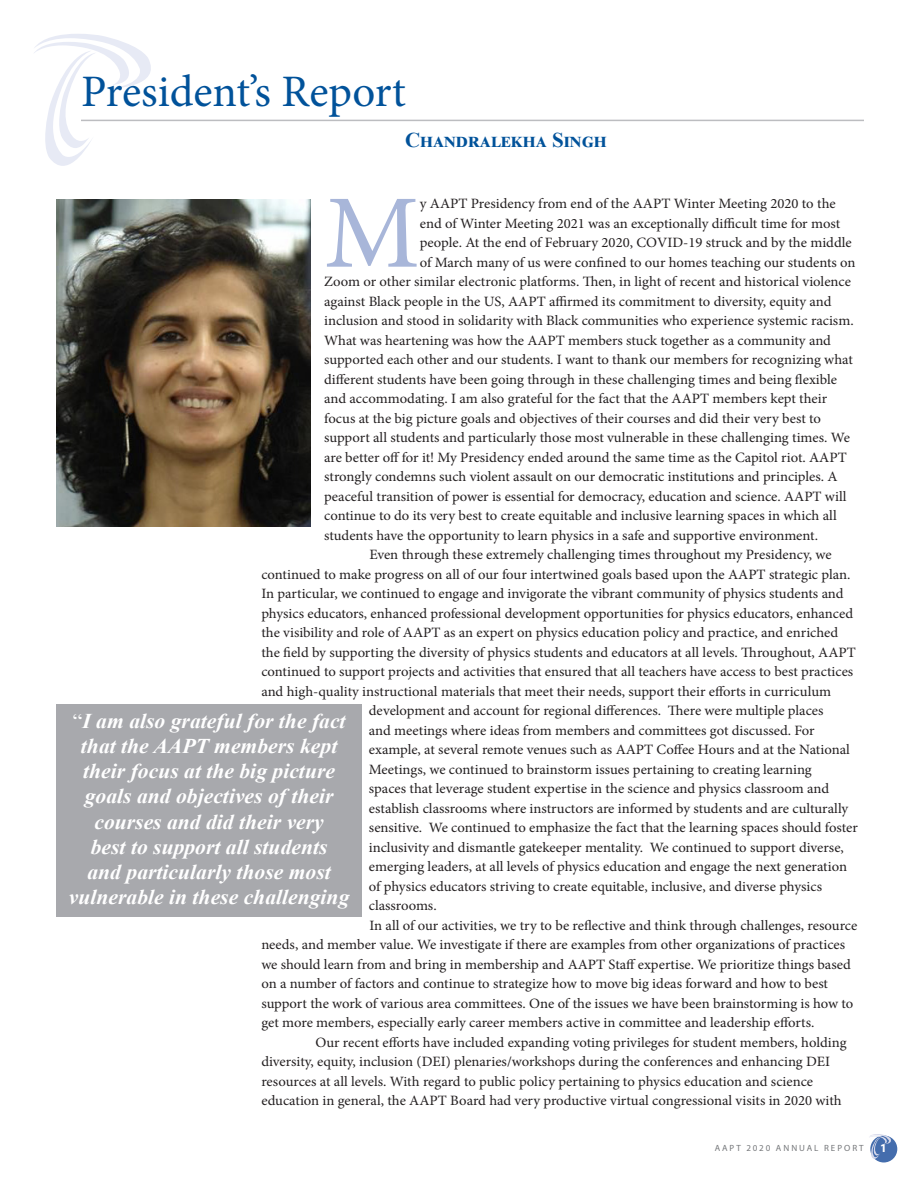
<style>
.page{position:relative;width:918px;height:1188px;background:#fff}
.page>*{position:absolute;margin:0;border:0;box-sizing:border-box;transform-origin:0 0}
.Drop_Cap{font:104.25px "Minion Pro";color:#a8b6d9}
.t1{font:45px "Minion Pro";color:#01529a}
.Call_outs{font:italic 700 21px/25.2px "Times New Roman";color:#fff;text-align:center}
.t2{font:700 21px "Times New Roman";letter-spacing:.025em;color:#01529a}
.Drop_Cap-2{font:14.25px/19.5px "Minion Pro";color:#231f20}
.t3{font:700 12px "Myriad Pro";color:#fff}
.t4{font:9px "Myriad Pro";letter-spacing:.22em;color:#76787b}
.s1{font-weight:400;font-style:normal}
</style>
<div class="page">
<svg style="left:34px;top:34px;width:130px;height:132px"></svg>
<div style="left:870px;top:1136px;width:27px;height:26px;background:#446dad;border-radius:50%"></div>
<svg style="left:870px;top:1134px;width:23px;height:25px"></svg>
<div style="left:56px;top:704px;width:306px;height:213px;background:#a8a9ad"></div>
<img style="left:56px;top:200px;width:255px;height:326px">
<hr style="left:81px;top:120px;width:783px;height:1px;background:#bcbdc0">
<h1 class="t1" style="left:81px;top:62px;width:326px">President’s Report</h1>
<h2 class="t2" style="left:405px;top:125px;width:202px">Chandralekha Singh</h2>
<p class="Drop_Cap" style="left:324px;top:164px;width:97px">M</p>
<p class="Drop_Cap-2" style="left:420px;top:194px;width:417px">y AAPT Presidency from end of the AAPT Winter Meeting 2020 to the</p>
<p class="Drop_Cap-2" style="left:420px;top:213px;width:422px">end of Winter Meeting 2021 was an exceptionally difficult time for most</p>
<p class="Drop_Cap-2" style="left:420px;top:233px;width:433px">people. At the end of February 2020, COVID-19 struck and by the middle</p>
<p class="Drop_Cap-2" style="left:420px;top:252px;width:437px">of March many of us were confined to our homes teaching our students on</p>
<p class="Drop_Cap-2" style="left:324px;top:272px;width:528px">Zoom or other similar electronic platforms. Then, in light of recent and historical violence</p>
<p class="Drop_Cap-2" style="left:324px;top:291px;width:509px">against Black people in the US, AAPT affirmed its commitment to diversity, equity and</p>
<p class="Drop_Cap-2" style="left:324px;top:311px;width:531px">inclusion and stood in solidarity with Black communities who experience systemic racism.</p>
<p class="Drop_Cap-2" style="left:324px;top:330px;width:508px">What was heartening was how the AAPT members stuck together as a community and</p>
<p class="Drop_Cap-2" style="left:324px;top:350px;width:530px">supported each other and our students. I want to thank our members for recognizing what</p>
<p class="Drop_Cap-2" style="left:324px;top:369px;width:515px">different students have been going through in these challenging times and being flexible</p>
<p class="Drop_Cap-2" style="left:324px;top:389px;width:505px">and accommodating. I am also grateful for the fact that the AAPT members kept their</p>
<p class="Drop_Cap-2" style="left:324px;top:408px;width:498px">focus at the big picture goals and objectives of their courses and did their very best to</p>
<p class="Drop_Cap-2" style="left:324px;top:428px;width:527px">support all students and particularly those most vulnerable in these challenging times. We</p>
<p class="Drop_Cap-2" style="left:324px;top:447px;width:524px">are better off for it! My Presidency ended around the same time as the Capitol riot. AAPT</p>
<p class="Drop_Cap-2" style="left:324px;top:467px;width:515px">strongly condemns such violent assault on our democratic institutions and principles. A</p>
<p class="Drop_Cap-2" style="left:324px;top:486px;width:524px">peaceful transition of power is essential for democracy, education and science. AAPT will</p>
<p class="Drop_Cap-2" style="left:324px;top:506px;width:514px">continue to do its very best to create equitable and inclusive learning spaces in which all</p>
<p class="Drop_Cap-2" style="left:324px;top:525px;width:495px">students have the opportunity to learn physics in a safe and supportive environment.</p>
<p class="Drop_Cap-2" style="left:369px;top:545px;width:464px">Even through these extremely challenging times throughout my Presidency, we</p>
<p class="Drop_Cap-2" style="left:261px;top:564px;width:591px">continued to make progress on all of our four intertwined goals based upon the AAPT strategic plan.</p>
<p class="Drop_Cap-2" style="left:261px;top:584px;width:584px">In particular, we continued to engage and invigorate the vibrant community of physics students and</p>
<p class="Drop_Cap-2" style="left:261px;top:603px;width:593px">physics educators, enhanced professional development opportunities for physics educators, enhanced</p>
<p class="Drop_Cap-2" style="left:261px;top:623px;width:578px">the visibility and role of AAPT as an expert on physics education policy and practice, and enriched</p>
<p class="Drop_Cap-2" style="left:261px;top:642px;width:596px">the field by supporting the diversity of physics students and educators at all levels. Throughout, AAPT</p>
<p class="Drop_Cap-2" style="left:261px;top:662px;width:593px">continued to support projects and activities that ensured that all teachers have access to best practices</p>
<p class="Drop_Cap-2" style="left:261px;top:681px;width:571px">and high-quality instructional materials that meet their needs, support their efforts in curriculum</p>
<p class="Drop_Cap-2" style="left:369px;top:701px;width:456px">development and account for regional differences. There were multiple places</p>
<p class="Drop_Cap-2" style="left:369px;top:720px;width:447px">and meetings where ideas from members and committees got discussed. For</p>
<p class="Drop_Cap-2" style="left:369px;top:740px;width:482px">example, at several remote venues such as AAPT Coffee Hours and at the National</p>
<p class="Drop_Cap-2" style="left:369px;top:759px;width:444px">Meetings, we continued to brainstorm issues pertaining to creating learning</p>
<p class="Drop_Cap-2" style="left:369px;top:779px;width:462px">spaces that leverage student expertise in the science and physics classroom and</p>
<p class="Drop_Cap-2" style="left:369px;top:798px;width:481px">establish classrooms where instructors are informed by students and are culturally</p>
<p class="Drop_Cap-2" style="left:369px;top:818px;width:491px">sensitive. We continued to emphasize the fact that the learning spaces should foster</p>
<p class="Drop_Cap-2" style="left:369px;top:837px;width:476px">inclusivity and dismantle gatekeeper mentality. We continued to support diverse,</p>
<p class="Drop_Cap-2" style="left:369px;top:857px;width:480px">emerging leaders, at all levels of physics education and engage the next generation</p>
<p class="Drop_Cap-2" style="left:369px;top:876px;width:455px">of physics educators striving to create equitable, inclusive, and diverse physics</p>
<p class="Drop_Cap-2" style="left:369px;top:896px;width:69px">classrooms.</p>
<p class="Drop_Cap-2" style="left:261px;top:915px;width:598px;text-indent:108px">In all of our activities, we try to be reflective and think through challenges, resource needs, and member value. We investigate if there are examples from other organizations of practices we should learn from and bring in membership and AAPT Staff expertise. We prioritize things based on a number of factors and continue to strategize how to move big ideas forward and how to best support the work of various area committees. One of the issues we have been brainstorming is how to get more members, especially early career members active in committee and leadership efforts.</p>
<p class="Drop_Cap-2" style="left:261px;top:1032px;width:587px;text-indent:54px">Our recent efforts have included expanding voting privileges for student members, holding diversity, equity, inclusion (DEI) plenaries/workshops during the conferences and enhancing DEI resources at all levels. With regard to public policy pertaining to physics education and science education in general, the AAPT Board had very productive virtual congressional visits in 2020 with</p>
<p class="Call_outs" style="left:69px;top:708px;width:282px"><span class="s1">“</span>I am also grateful for the fact that the AAPT members kept their focus at the big picture goals and objectives of their courses and did their very<br>best to support all students<br>and particularly those most vulnerable in these challenging</p>
<p class="t4" style="left:715px;top:1143px;width:151px">AAPT 2020 ANNUAL REPORT</p>
<p class="t3" style="left:880px;top:1140px;width:8px">1</p>
</div>
